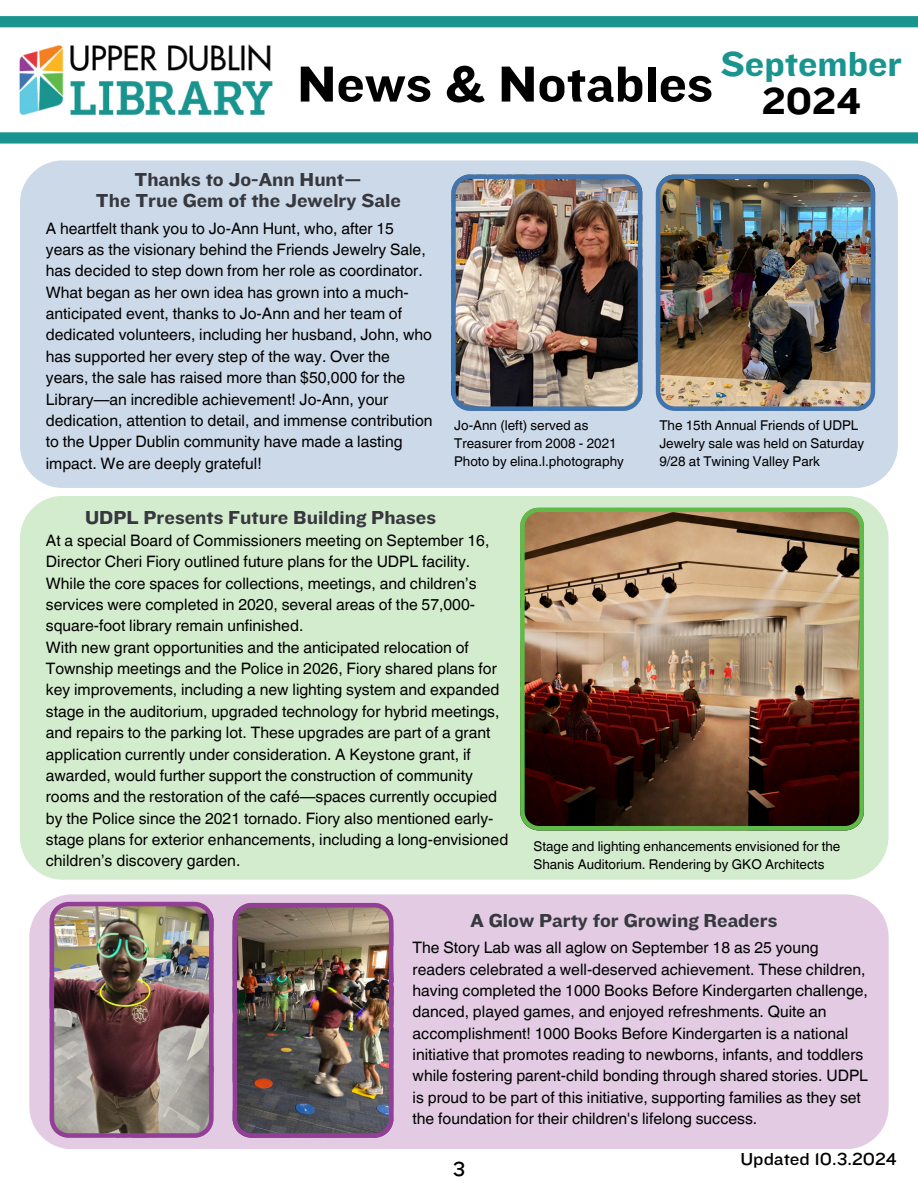
<style>
.page{position:relative;width:918px;height:1188px;background:#fff}
.page>*{position:absolute;margin:0;border:0;box-sizing:border-box;transform-origin:0 0}
.t1{font:52.5px "Knockout 52";color:#000}
.t2{font:39px "Knockout 52";color:#000}
.t3{font:36px "Knockout 52";color:#19948e}
.t4{font:21px "Knockout 32";color:#000}
.t5{font:19.5px/20.2px "Knockout 52";color:#36383e;text-align:center}
.t6{font:18px "Knockout 32";color:#000}
.t7{font:15.75px/21.3px "Helvetica World";color:#000}
.t8{font:13.5px/18px "Helvetica World";color:#000}
</style>
<div class="page">
<div style="left:0;top:16px;width:918px;height:11px;background:#19948e"></div>
<img style="left:19px;top:44px;width:254px;height:71px">
<div style="left:0;top:132px;width:918px;height:12px;background:#19948e"></div>
<div style="left:20px;top:160px;width:878px;height:328px;background:#ccd9e9"></div>
<img style="left:451px;top:174px;width:191px;height:237px">
<img style="left:656px;top:174px;width:219px;height:237px">
<div style="left:29px;top:894px;width:860px;height:255px;background:#e2cbe3"></div>
<img style="left:50px;top:902px;width:164px;height:236px">
<img style="left:233px;top:903px;width:160px;height:235px">
<div style="left:20px;top:496px;width:868px;height:384px;background:#d4ecce"></div>
<img style="left:520px;top:507px;width:344px;height:323px">
<p class="t1" style="left:297px;top:51px;width:417px">News &amp; Notables</p>
<h4 class="t3" style="left:721px;top:41px;width:183px">September</h4>
<h4 class="t2" style="left:762px;top:77px;width:101px">2024</h4>
<p class="t5" style="left:96px;top:169px;width:306px">Thanks to Jo-Ann Hunt—<br>The True Gem of the Jewelry Sale</p>
<h3 class="t7" style="left:46px;top:217px;width:388px">A heartfelt thank you to Jo-Ann Hunt, who, after 15 years as the visionary behind the Friends Jewelry Sale, has decided to step down from her role as coordinator.<br>What began as her own idea has grown into a much&shy;anticipated event, thanks to Jo-Ann and her team of dedicated volunteers, including her husband, John, who has supported her every step of the way. Over the years, the sale has raised more than $50,000 for the Library—an incredible achievement! Jo-Ann, your dedication, attention to detail, and immense contribution to the Upper Dublin community have made a lasting impact. We are deeply grateful!</h3>
<p class="t5" style="left:85px;top:507px;width:353px">UDPL Presents Future Building Phases</p>
<h4 class="t8" style="left:454px;top:417px;width:136px">Jo-Ann (left) served as</h4>
<p class="t8" style="left:454px;top:435px;width:164px">Treasurer from 2008 - 2021</p>
<p class="t8" style="left:454px;top:453px;width:171px">Photo by elina.l.photography</p>
<h3 class="t8" style="left:659px;top:417px;width:201px">The 15th Annual Friends of UDPL</h3>
<h4 class="t8" style="left:659px;top:435px;width:206px">Jewelry sale was held on Saturday</h4>
<h3 class="t8" style="left:659px;top:453px;width:162px">9/28 at Twining Valley Park</h3>
<p class="t7" style="left:46px;top:530px;width:464px">At a special Board of Commissioners meeting on September 16, Director Cheri Fiory outlined future plans for the UDPL facility.<br>While the core spaces for collections, meetings, and children’s services were completed in 2020, several areas of the 57,000- square-foot library remain unfinished.<br>With new grant opportunities and the anticipated relocation of Township meetings and the Police in 2026, Fiory shared plans for key improvements, including a new lighting system and expanded stage in the auditorium, upgraded technology for hybrid meetings, and repairs to the parking lot. These upgrades are part of a grant application currently under consideration. A Keystone grant, if awarded, would further support the construction of community rooms and the restoration of the café—spaces currently occupied by the Police since the 2021 tornado. Fiory also mentioned early&shy;stage plans for exterior enhancements, including a long-envisioned children’s discovery garden.</p>
<p class="t8" style="left:533px;top:837px;width:308px">Stage and lighting enhancements envisioned for the<br>Shanis Auditorium. Rendering by GKO Architects</p>
<p class="t5" style="left:471px;top:910px;width:308px">A Glow Party for Growing Readers</p>
<p class="t7" style="left:413px;top:937px;width:457px">The Story Lab was all aglow on September 18 as 25 young readers celebrated a well-deserved achievement. These children, having completed the 1000 Books Before Kindergarten challenge, danced, played games, and enjoyed refreshments. Quite an accomplishment! 1000 Books Before Kindergarten is a national initiative that promotes reading to newborns, infants, and toddlers while fostering parent-child bonding through shared stories. UDPL is proud to be part of this initiative, supporting families as they set the foundation for their children's lifelong success.</p>
<h2 class="t4" style="left:453px;top:1156px;width:14px">3</h2>
<p class="t6" style="left:740px;top:1148px;width:158px">Updated 10.3.2024</p>
</div>
